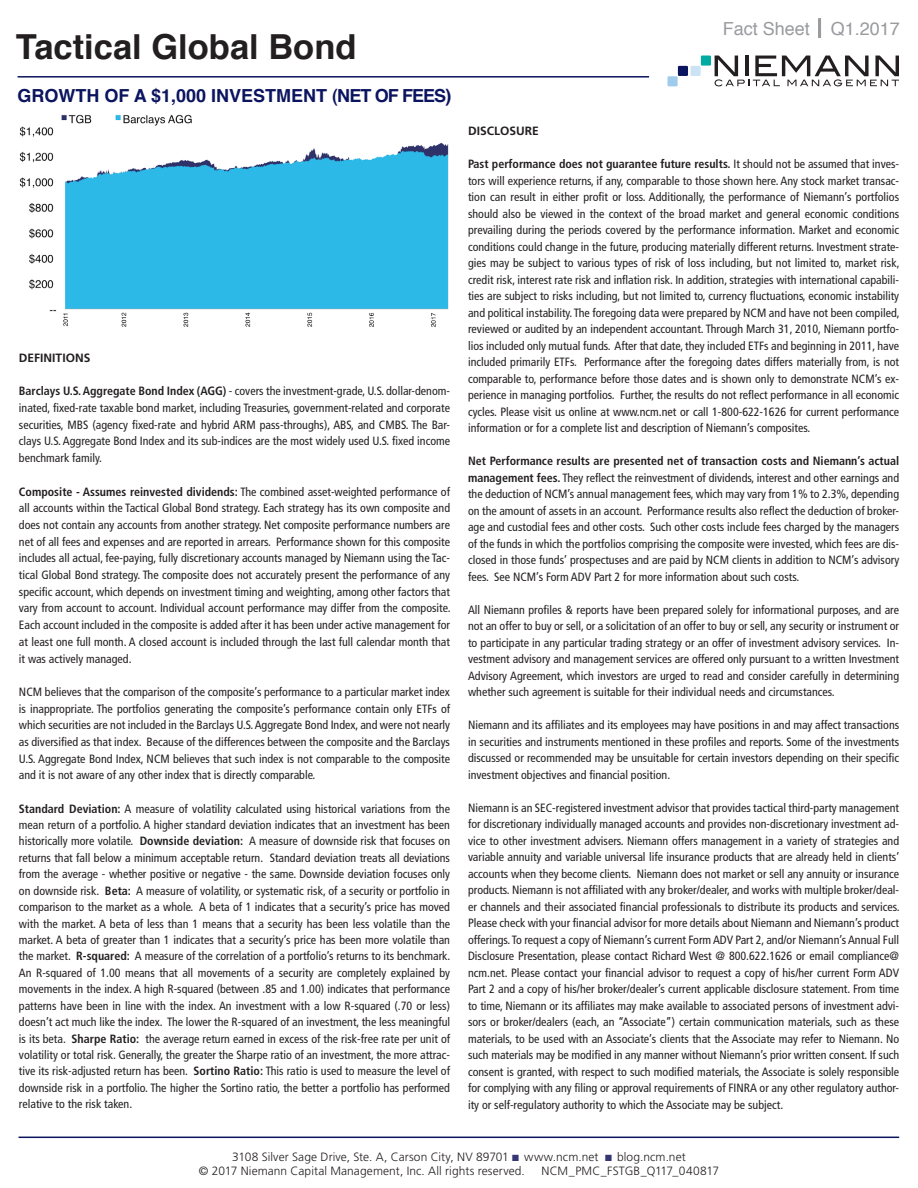
<style>
.page{position:relative;width:918px;height:1188px;background:#fff}
.page>*{position:absolute;margin:0;border:0;box-sizing:border-box;transform-origin:0 0}
.t1{font:700 34.5px "Helvetica";color:#231f20}
.t2{font:700 18px "Helvetica";color:#0b145e}
.t3{font:18px "Helvetica";color:#999b9e}
.t4{font:condensed 12px/16.5px "Frutiger LT Std";color:#231f20;text-align:justify}
.t5{font:300 12px/14.4px "Frutiger";letter-spacing:.005em;color:#231f20}
.t6{font:700 12px "Frutiger LT Std";color:#231f20}
.s1{font-weight:700}
.s2{color:#353674}
</style>
<div class="page">
<img style="left:19px;top:114px;width:430px;height:213px">
<hr style="left:19px;top:1137px;width:880px;height:1px;background:#0b145e">
<hr style="left:18px;top:76px;width:631px;height:2px;background:#0b145e">
<svg style="left:715px;top:56px;width:184px;height:30px"></svg>
<div style="left:667px;top:76px;width:11px;height:10px;background:#9fcbec"></div>
<div style="left:678px;top:66px;width:10px;height:10px;background:#0b145e"></div>
<div style="left:691px;top:66px;width:10px;height:10px;background:#cce3f5"></div>
<div style="left:701px;top:56px;width:10px;height:10px;background:#00aca2"></div>
<hr style="left:818px;top:18px;width:3px;height:20px;background:#999b9e">
<h1 class="t1" style="left:16px;top:19px;width:342px">Tactical Global Bond</h1>
<p class="t2" style="left:17px;top:81px;width:435px">GROWTH OF A $1,000 INVESTMENT (NET OF FEES)</p>
<p class="t6" style="left:19px;top:351px;width:73px">DEFINITIONS</p>
<p class="t4" style="left:19px;top:383px;width:433px"><span class="s1">Barclays U.S. Aggregate Bond Index (AGG)</span> - covers the investment-grade, U.S. dollar-denom&shy;inated, fixed-rate taxable bond market, including Treasuries, government-related and corporate securities, MBS (agency fixed-rate and hybrid ARM pass-throughs), ABS, and CMBS. The Bar&shy;clays U.S. Aggregate Bond Index and its sub-indices are the most widely used U.S. fixed income benchmark family.</p>
<p class="t4" style="left:19px;top:483px;width:433px"><span class="s1">Composite - Assumes reinvested dividends:</span> The combined asset-weighted performance of all accounts within the Tactical Global Bond strategy. Each strategy has its own composite and does not contain any accounts from another strategy. Net composite performance numbers are net of all fees and expenses and are reported in arrears. Performance shown for this composite includes all actual, fee-paying, fully discretionary accounts managed by Niemann using the Tac&shy;tical Global Bond strategy. The composite does not accurately present the performance of any specific account, which depends on investment timing and weighting, among other factors that vary from account to account. Individual account performance may differ from the composite.<br>Each account included in the composite is added after it has been under active management for at least one full month. A closed account is included through the last full calendar month that it was actively managed.</p>
<p class="t4" style="left:19px;top:684px;width:433px">NCM believes that the comparison of the composite’s performance to a particular market index is inappropriate. The portfolios generating the composite’s performance contain only ETFs of which securities are not included in the Barclays U.S. Aggregate Bond Index, and were not nearly as diversified as that index. Because of the differences between the composite and the Barclays U.S. Aggregate Bond Index, NCM believes that such index is not comparable to the composite and it is not aware of any other index that is directly comparable.</p>
<p class="t4" style="left:19px;top:800px;width:433px"><span class="s1">Standard Deviation:</span> A measure of volatility calculated using historical variations from the mean return of a portfolio. A higher standard deviation indicates that an investment has been historically more volatile. <span class="s1">Downside deviation:</span> A measure of downside risk that focuses on returns that fall below a minimum acceptable return. Standard deviation treats all deviations from the average - whether positive or negative - the same. Downside deviation focuses only on downside risk. <span class="s1">Beta:</span> A measure of volatility, or systematic risk, of a security or portfolio in comparison to the market as a whole. A beta of 1 indicates that a security’s price has moved with the market. A beta of less than 1 means that a security has been less volatile than the market. A beta of greater than 1 indicates that a security’s price has been more volatile than the market. <span class="s1">R-squared:</span> A measure of the correlation of a portfolio’s returns to its benchmark.<br>An R-squared of 1.00 means that all movements of a security are completely explained by movements in the index. A high R-squared (between .85 and 1.00) indicates that performance patterns have been in line with the index. An investment with a low R-squared (.70 or less) doesn’t act much like the index. The lower the R-squared of an investment, the less meaningful is its beta. <span class="s1">Sharpe Ratio:</span> the average return earned in excess of the risk-free rate per unit of volatility or total risk. Generally, the greater the Sharpe ratio of an investment, the more attrac&shy;tive its risk-adjusted return has been. <span class="s1">Sortino Ratio:</span> This ratio is used to measure the level of downside risk in a portfolio. The higher the Sortino ratio, the better a portfolio has performed relative to the risk taken.</p>
<h2 class="t3" style="left:723px;top:14px;width:179px">Fact Sheet Q1.2017</h2>
<p class="t6" style="left:468px;top:124px;width:72px">DISCLOSURE</p>
<p class="t4" style="left:468px;top:156px;width:433px"><span class="s1">Past performance does not guarantee future results.</span> It should not be assumed that inves&shy;tors will experience returns, if any, comparable to those shown here. Any stock market transac&shy;tion can result in either profit or loss. Additionally, the performance of Niemann’s portfolios should also be viewed in the context of the broad market and general economic conditions prevailing during the periods covered by the performance information. Market and economic conditions could change in the future, producing materially different returns. Investment strate&shy;gies may be subject to various types of risk of loss including, but not limited to, market risk, credit risk, interest rate risk and inflation risk. In addition, strategies with international capabili&shy;ties are subject to risks including, but not limited to, currency fluctuations, economic instability and political instability. The foregoing data were prepared by NCM and have not been compiled, reviewed or audited by an independent accountant. Through March 31, 2010, Niemann portfo&shy;lios included only mutual funds. After that date, they included ETFs and beginning in 2011, have included primarily ETFs. Performance after the foregoing dates differs materially from, is not comparable to, performance before those dates and is shown only to demonstrate NCM’s ex&shy;perience in managing portfolios. Further, the results do not reflect performance in all economic cycles. Please visit us online at www.ncm.net or call 1-800-622-1626 for current performance information or for a complete list and description of Niemann’s composites.</p>
<p class="t4" style="left:468px;top:453px;width:433px"><span class="s1">Net Performance results are presented net of transaction costs and Niemann’s actual management fees.</span> They reflect the reinvestment of dividends, interest and other earnings and the deduction of NCM’s annual management fees, which may vary from 1% to 2.3%, depending on the amount of assets in an account. Performance results also reflect the deduction of broker&shy;age and custodial fees and other costs. Such other costs include fees charged by the managers of the funds in which the portfolios comprising the composite were invested, which fees are dis&shy;closed in those funds’ prospectuses and are paid by NCM clients in addition to NCM’s advisory fees. See NCM’s Form ADV Part 2 for more information about such costs.</p>
<p class="t4" style="left:468px;top:601px;width:433px">All Niemann profiles &amp; reports have been prepared solely for informational purposes, and are not an offer to buy or sell, or a solicitation of an offer to buy or sell, any security or instrument or to participate in any particular trading strategy or an offer of investment advisory services. In&shy;vestment advisory and management services are offered only pursuant to a written Investment Advisory Agreement, which investors are urged to read and consider carefully in determining whether such agreement is suitable for their individual needs and circumstances.</p>
<p class="t4" style="left:468px;top:717px;width:433px">Niemann and its affiliates and its employees may have positions in and may affect transactions in securities and instruments mentioned in these profiles and reports. Some of the investments discussed or recommended may be unsuitable for certain investors depending on their specific investment objectives and financial position.</p>
<p class="t4" style="left:468px;top:799px;width:433px">Niemann is an SEC-registered investment advisor that provides tactical third-party management for discretionary individually managed accounts and provides non-discretionary investment ad&shy;vice to other investment advisers. Niemann offers management in a variety of strategies and variable annuity and variable universal life insurance products that are already held in clients’ accounts when they become clients. Niemann does not market or sell any annuity or insurance products. Niemann is not affiliated with any broker/dealer, and works with multiple broker/deal&shy;er channels and their associated financial professionals to distribute its products and services.<br>Please check with your financial advisor for more details about Niemann and Niemann’s product offerings. To request a copy of Niemann’s current Form ADV Part 2, and/or Niemann’s Annual Full Disclosure Presentation, please contact Richard West @ 800.622.1626 or email compliance@ ncm.net. Please contact your financial advisor to request a copy of his/her current Form ADV Part 2 and a copy of his/her broker/dealer’s current applicable disclosure statement. From time to time, Niemann or its affiliates may make available to associated persons of investment advi&shy;sors or broker/dealers (each, an “Associate”) certain communication materials, such as these materials, to be used with an Associate’s clients that the Associate may refer to Niemann. No such materials may be modified in any manner without Niemann’s prior written consent. If such consent is granted, with respect to such modified materials, the Associate is solely responsible for complying with any filing or approval requirements of FINRA or any other regulatory author&shy;ity or self-regulatory authority to which the Associate may be subject.</p>
<p class="t5" style="left:199px;top:1150px;width:488px;text-indent:33px">3108 Silver Sage Drive, Ste. A, Carson City, NV 89701 <span class="s2">■</span> www.ncm.net <span class="s2">■</span> blog.ncm.net © 2017 Niemann Capital Management, Inc. All rights reserved.</p>
<p class="t5" style="left:542px;top:1164px;width:179px">NCM_PMC_FSTGB_Q117_040817</p>
</div>
